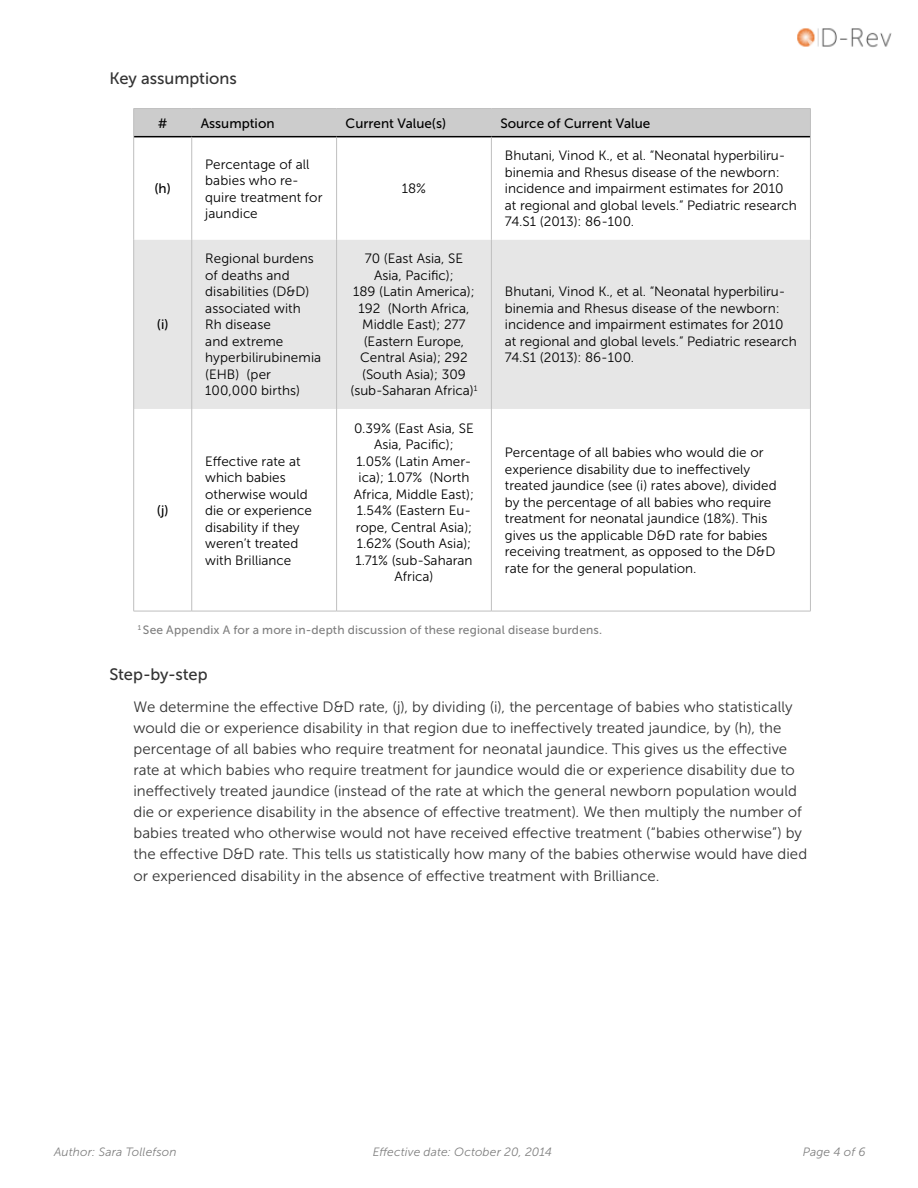
<style>
.page{position:relative;width:918px;height:1188px;background:#fff}
.page>*{position:absolute;margin:0;border:0;box-sizing:border-box;transform-origin:0 0}
.t1{font:16.5px "Museo Sans 500";color:#333}
.t2{font:15px/21px "Museo Sans 300";color:#333}
.t3{font:13.5px/16.5px "Museo Sans 300";color:#000}
.t4{font:13.5px "Museo Sans 500";color:#000}
.t5{font:12px "Museo Sans 500";letter-spacing:.015em;color:#808080}
.t6{font:italic 12px "Museo Sans 300";letter-spacing:.01em;color:#808080}
</style>
<div class="page">
<img style="left:797px;top:28px;width:95px;height:20px">
<div style="left:134px;top:240px;width:676px;height:169px;background:#e6e6e6"></div>
<hr style="left:134px;top:611px;width:58px;height:1px;background:#bfbfbf">
<hr style="left:192px;top:611px;width:145px;height:1px;background:#bfbfbf">
<hr style="left:337px;top:611px;width:154px;height:1px;background:#bfbfbf">
<hr style="left:491px;top:611px;width:320px;height:1px;background:#bfbfbf">
<hr style="left:191px;top:137px;width:1px;height:103px;background:#bfbfbf">
<hr style="left:336px;top:137px;width:1px;height:103px;background:#bfbfbf">
<hr style="left:491px;top:137px;width:1px;height:103px;background:#bfbfbf">
<hr style="left:191px;top:240px;width:1px;height:169px;background:#bfbfbf">
<hr style="left:336px;top:240px;width:1px;height:169px;background:#bfbfbf">
<hr style="left:491px;top:240px;width:1px;height:169px;background:#bfbfbf">
<hr style="left:191px;top:409px;width:1px;height:202px;background:#bfbfbf">
<hr style="left:336px;top:409px;width:1px;height:202px;background:#bfbfbf">
<hr style="left:491px;top:409px;width:1px;height:202px;background:#bfbfbf">
<hr style="left:134px;top:108px;width:58px;height:1px;background:#bfbfbf">
<hr style="left:192px;top:108px;width:145px;height:1px;background:#bfbfbf">
<hr style="left:337px;top:108px;width:154px;height:1px;background:#bfbfbf">
<hr style="left:491px;top:108px;width:320px;height:1px;background:#bfbfbf">
<svg style="left:133px;top:109px;width:678px;height:28px"></svg>
<hr style="left:133px;top:137px;width:1px;height:103px;background:#bfbfbf">
<hr style="left:810px;top:137px;width:1px;height:103px;background:#bfbfbf">
<hr style="left:133px;top:240px;width:1px;height:169px;background:#bfbfbf">
<hr style="left:810px;top:240px;width:1px;height:169px;background:#bfbfbf">
<hr style="left:133px;top:409px;width:1px;height:202px;background:#bfbfbf">
<hr style="left:810px;top:409px;width:1px;height:202px;background:#bfbfbf">
<p class="t1" style="left:110px;top:70px;width:129px">Key assumptions</p>
<p class="t4" style="left:158px;top:116px;width:11px">#</p>
<p class="t4" style="left:201px;top:116px;width:75px">Assumption</p>
<p class="t4" style="left:346px;top:116px;width:102px">Current Value(s)</p>
<p class="t4" style="left:500px;top:116px;width:151px">Source of Current Value</p>
<p class="t4" style="left:155px;top:181px;width:18px">(h)</p>
<p class="t4" style="left:157px;top:317px;width:13px">(i)</p>
<p class="t4" style="left:157px;top:503px;width:13px">(j)</p>
<p class="t3" style="left:205px;top:156px;width:119px">Percentage of all babies who re&shy;quire treatment for jaundice</p>
<p class="t3" style="left:402px;top:181px;width:26px">18%</p>
<p class="t3" style="left:205px;top:251px;width:118px">Regional burdens of deaths and disabilities (D&amp;D) associated with<br>Rh disease<br>and extreme hyperbilirubinemia (EHB) (per<br>100,000 births)</p>
<p class="t3" style="left:350px;top:251px;width:129px;text-align:center">70 (East Asia, SE<br>Asia, Pacific);<br>189 (Latin America);<br>192 (North Africa,<br>Middle East); 277 (Eastern Europe,<br>Central Asia); 292 (South Asia); 309 (sub-Saharan Africa)<sup>1</sup></p>
<p class="t3" style="left:205px;top:453px;width:108px">Effective rate at which babies otherwise would die or experience disability if they weren’t treated with Brilliance</p>
<p class="t3" style="left:354px;top:420px;width:122px;text-align:center">0.39% (East Asia, SE<br>Asia, Pacific);<br>1.05% (Latin Amer&shy;ica); 1.07% (North<br>Africa, Middle East);<br>1.54% (Eastern Eu&shy;rope, Central Asia);<br>1.62% (South Asia);<br>1.71% (sub-Saharan<br>Africa)</p>
<p class="t3" style="left:505px;top:148px;width:294px">Bhutani, Vinod K., et al. “Neonatal hyperbiliru&shy;binemia and Rhesus disease of the newborn: incidence and impairment estimates for 2010 at regional and global levels.” Pediatric research 74.S1 (2013): 86-100.</p>
<p class="t3" style="left:505px;top:284px;width:294px">Bhutani, Vinod K., et al. “Neonatal hyperbiliru&shy;binemia and Rhesus disease of the newborn: incidence and impairment estimates for 2010 at regional and global levels.” Pediatric research 74.S1 (2013): 86-100.</p>
<p class="t3" style="left:505px;top:444px;width:273px">Percentage of all babies who would die or experience disability due to ineffectively treated jaundice (see (i) rates above), divided by the percentage of all babies who require treatment for neonatal jaundice (18%). This gives us the applicable D&amp;D rate for babies receiving treatment, as opposed to the D&amp;D rate for the general population.</p>
<p class="t5" style="left:138px;top:623px;width:466px"><sup>1</sup> See Appendix A for a more in-depth discussion of these regional disease burdens.</p>
<p class="t1" style="left:110px;top:666px;width:100px">Step-by-step</p>
<p class="t2" style="left:134px;top:696px;width:675px">We determine the effective D&amp;D rate, (j), by dividing (i), the percentage of babies who statistically would die or experience disability in that region due to ineffectively treated jaundice, by (h), the percentage of all babies who require treatment for neonatal jaundice. This gives us the effective rate at which babies who require treatment for jaundice would die or experience disability due to ineffectively treated jaundice (instead of the rate at which the general newborn population would die or experience disability in the absence of effective treatment). We then multiply the number of babies treated who otherwise would not have received effective treatment (“babies otherwise”) by the effective D&amp;D rate. This tells us statistically how many of the babies otherwise would have died</p>
<p class="t2" style="left:134px;top:866px;width:527px">or experienced disability in the absence of effective treatment with Brilliance.</p>
<p class="t6" style="left:54px;top:1145px;width:124px">Author: Sara Tollefson</p>
<p class="t6" style="left:373px;top:1145px;width:181px">Effective date: October 20, 2014</p>
<p class="t6" style="left:803px;top:1145px;width:65px">Page 4 of 6</p>
</div>
